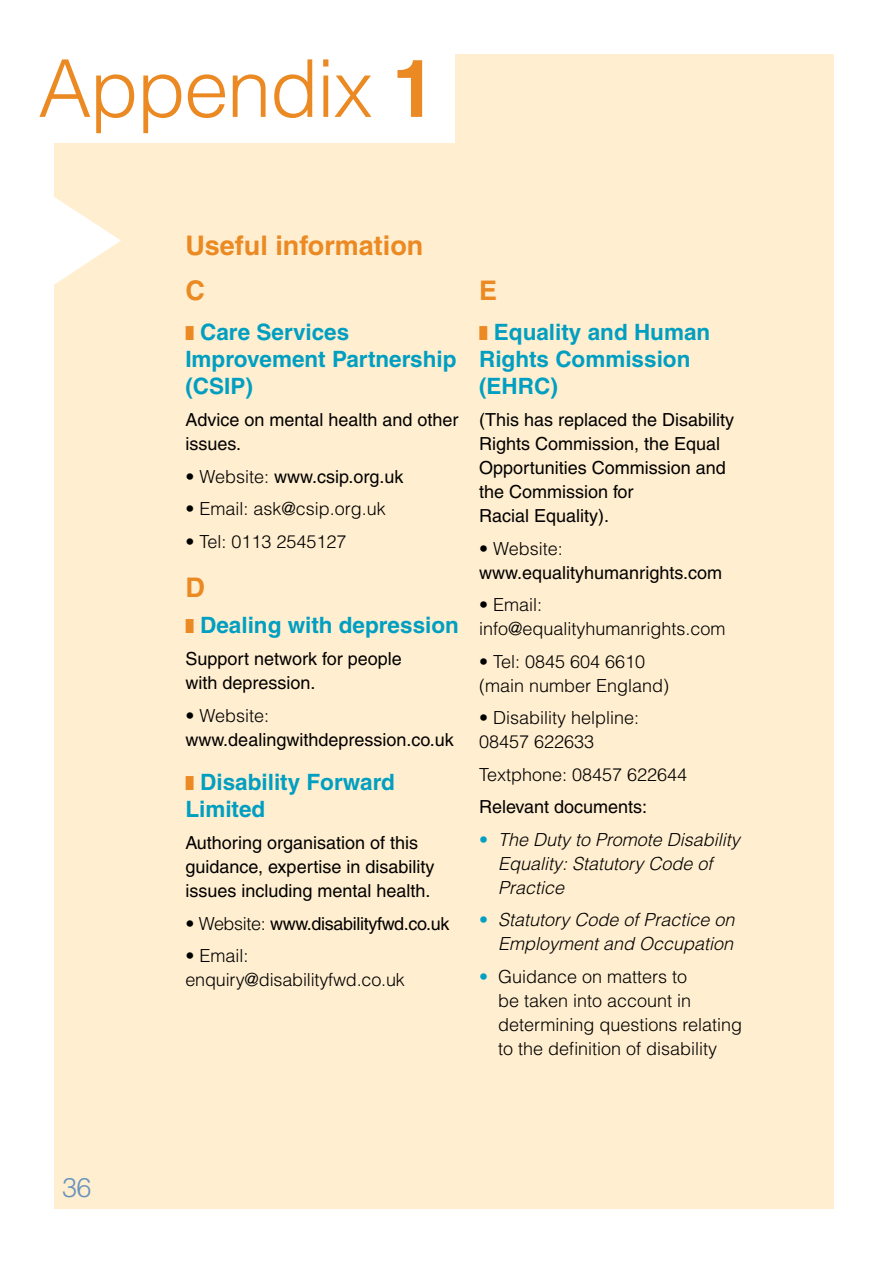
<style>
.page{position:relative;width:893px;height:1263px;background:#fff}
.page>*{position:absolute;margin:0;border:0;box-sizing:border-box;transform-origin:0 0}
.t1{font:300 79.8px "Helvetica";letter-spacing:-.02em;color:#eb8923}
.t2{font:700 27px/45.2px "Helvetica";color:#eb8923}
.t3{font:300 27px "Helvetica";color:#6992bb}
.t4{font:700 22.5px/27px "Helvetica";color:#009fc2}
.t5{font:18px/24px "Helvetica";color:#000}
.t6{font:300 18px/24px "Helvetica";color:#000}
.t7{font:italic 300 18px/24px "Helvetica";color:#000}
.t8{font:18px "Helvetica";letter-spacing:-.02em;color:#000}
.s1{font-weight:700}
.s2{color:#eb8923}
.s3{font-weight:300}
.s4{font-style:normal;color:#009fc2}
.s5{color:#009fc2}
</style>
<div class="page">
<div style="left:54px;top:54px;width:779px;height:1155px;background:#ffeecf"></div>
<div style="left:0;top:0;width:454px;height:142px;background:#fff"></div>
<svg style="left:54px;top:197px;width:67px;height:88px"></svg>
<h1 class="t1" style="left:38px;top:39px;width:400px">Appendix <span class="s1">1</span></h1>
<h2 class="t2" style="left:185px;top:222px;width:239px">Useful information<br>C</h2>
<p class="t4" style="left:185px;top:318px;width:273px"><span class="s2">■</span> Care Services<br>Improvement Partnership (CSIP)</p>
<p class="t5" style="left:185px;top:408px;width:275px">Advice on mental health and other issues.</p>
<p class="t5" style="left:185px;top:464px;width:220px"><span class="s3">• Website:</span> www.csip.org.uk</p>
<p class="t6" style="left:185px;top:496px;width:202px">• Email: ask@csip.org.uk</p>
<p class="t6" style="left:185px;top:529px;width:163px">• Tel: 0113 2545127</p>
<h2 class="t2" style="left:185px;top:565px;width:21px">D</h2>
<p class="t4" style="left:185px;top:611px;width:275px"><span class="s2">■</span> Dealing with depression</p>
<p class="t5" style="left:185px;top:647px;width:218px">Support network for people with depression.</p>
<p class="t6" style="left:185px;top:703px;width:85px">• Website:</p>
<p class="t5" style="left:185px;top:727px;width:270px">www.dealingwithdepression.co.uk</p>
<p class="t4" style="left:185px;top:768px;width:211px"><span class="s2">■</span> Disability Forward<br>Limited</p>
<p class="t5" style="left:185px;top:831px;width:251px">Authoring organisation of this guidance, expertise in disability issues including mental health.</p>
<p class="t8" style="left:185px;top:913px;width:266px"><span class="s3">• Website:</span> www.disabilityfwd.co.uk</p>
<p class="t6" style="left:185px;top:943px;width:221px">• Email: enquiry@disabilityfwd.co.uk</p>
<h2 class="t2" style="left:479px;top:267px;width:20px">E</h2>
<p class="t4" style="left:479px;top:318px;width:233px"><span class="s2">■</span> Equality and Human<br>Rights Commission (EHRC)</p>
<p class="t5" style="left:479px;top:408px;width:257px">(This has replaced the Disability<br>Rights Commission, the Equal<br>Opportunities Commission and the Commission for<br>Racial Equality).</p>
<p class="t6" style="left:479px;top:536px;width:85px">• Website:</p>
<p class="t5" style="left:479px;top:560px;width:244px">www.equalityhumanrights.com</p>
<p class="t6" style="left:479px;top:592px;width:248px">• Email: info@equalityhumanrights.com</p>
<p class="t6" style="left:479px;top:649px;width:192px">• Tel: 0845 604 6610 (main number England)</p>
<p class="t6" style="left:479px;top:705px;width:162px">• Disability helpline:<br>08457 622633</p>
<p class="t6" style="left:479px;top:762px;width:210px">Textphone: 08457 622644</p>
<p class="t5" style="left:479px;top:795px;width:170px">Relevant documents:</p>
<p class="t7" style="left:498px;top:827px;width:243px;text-indent:-19px"><span class="s4">•</span> The Duty to Promote Disability<br>Equality: Statutory Code of<br>Practice</p>
<p class="t7" style="left:479px;top:907px;width:257px;text-align:right"><span class="s4">•</span> Statutory Code of Practice on<br>Employment and Occupation</p>
<p class="t6" style="left:498px;top:964px;width:246px;text-indent:-19px"><span class="s5">•</span> Guidance on matters to<br>be taken into account in determining questions relating to the definition of disability</p>
<h2 class="t3" style="left:62px;top:1171px;width:31px">36</h2>
</div>
